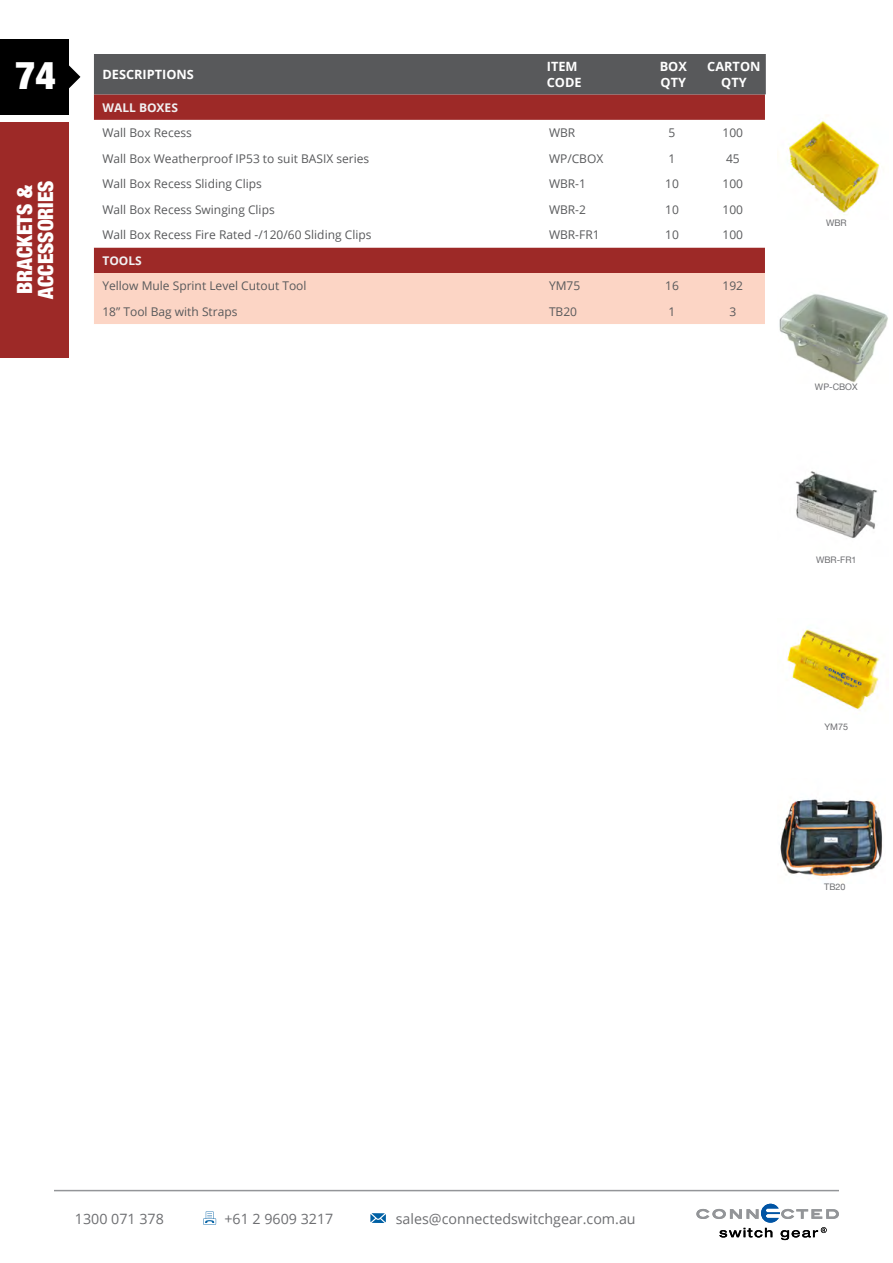
<style>
.page{position:relative;width:893px;height:1263px;background:#fff}
.page>*{position:absolute;margin:0;border:0;box-sizing:border-box;transform-origin:0 0}
.t1{font:900 condensed 39px "Helvetica Neue LT Com";color:#fff}
.t2{font:900 condensed 21px/21px "Helvetica Neue LT Com";color:#fff}
.t3{font:14.25px "Open Sans";color:#6d6e71}
.t4{font:700 12.75px/15.3px "Open Sans";color:#fff}
.t5{font:12px "Open Sans";color:#58595b}
.t6{font:700 12px "Open Sans";color:#f1f1f2}
.t7{font:9px "Helvetica Neue LT Com";color:#6d6e71}
</style>
<div class="page">
<hr style="left:54px;top:1190px;width:785px;height:1px;background:#939598">
<svg style="left:370px;top:1213px;width:16px;height:10px"></svg>
<svg style="left:203px;top:1211px;width:13px;height:13px"></svg>
<svg style="left:696px;top:1204px;width:143px;height:36px"></svg>
<div style="left:94px;top:94px;width:671px;height:179px;background:#9d2927"></div>
<svg style="left:94px;top:120px;width:671px;height:127px"></svg>
<div style="left:94px;top:273px;width:671px;height:51px;background:#fcd5c5"></div>
<div style="left:94px;top:54px;width:672px;height:40px;background:#58595b"></div>
<div style="left:0;top:122px;width:69px;height:235px;background:#9d2927"></div>
<div style="left:0;top:39px;width:69px;height:75px;background:#000"></div>
<svg style="left:69px;top:65px;width:11px;height:24px"></svg>
<img style="left:789px;top:121px;width:91px;height:94px">
<img style="left:795px;top:471px;width:83px;height:67px">
<img style="left:787px;top:629px;width:93px;height:82px">
<img style="left:779px;top:294px;width:109px;height:89px">
<img style="left:780px;top:799px;width:103px;height:78px">
<h1 class="t1" style="left:15px;top:51px;width:42px">74</h1>
<h2 class="t2" style="left:14px;top:299px;width:120px;rotate:-90deg">BRACKETS &amp;<br>ACCESSORIES</h2>
<p class="t4" style="left:102px;top:66px;width:93px">DESCRIPTIONS</p>
<p class="t4" style="left:547px;top:59px;width:36px">ITEM<br>CODE</p>
<p class="t4" style="left:660px;top:59px;width:29px">BOX<br>QTY</p>
<p class="t4" style="left:707px;top:59px;width:55px">CARTON</p>
<p class="t4" style="left:721px;top:74px;width:27px">QTY</p>
<p class="t6" style="left:102px;top:99px;width:77px">WALL BOXES</p>
<p class="t5" style="left:102px;top:125px;width:91px">Wall Box Recess</p>
<p class="t5" style="left:549px;top:125px;width:28px">WBR</p>
<p class="t5" style="left:669px;top:125px;width:8px">5</p>
<p class="t5" style="left:723px;top:125px;width:22px">100</p>
<p class="t5" style="left:102px;top:150px;width:268px">Wall Box Weatherproof IP53 to suit BASIX series</p>
<p class="t5" style="left:549px;top:150px;width:56px">WP/CBOX</p>
<p class="t5" style="left:669px;top:150px;width:8px">1</p>
<p class="t5" style="left:726px;top:150px;width:15px">45</p>
<p class="t5" style="left:102px;top:176px;width:161px">Wall Box Recess Sliding Clips</p>
<p class="t5" style="left:549px;top:176px;width:39px">WBR-1</p>
<p class="t5" style="left:665px;top:176px;width:15px">10</p>
<p class="t5" style="left:723px;top:176px;width:22px">100</p>
<p class="t5" style="left:102px;top:201px;width:174px">Wall Box Recess Swinging Clips</p>
<p class="t5" style="left:549px;top:201px;width:39px">WBR-2</p>
<p class="t5" style="left:665px;top:201px;width:15px">10</p>
<p class="t5" style="left:723px;top:201px;width:22px">100</p>
<p class="t5" style="left:102px;top:227px;width:271px">Wall Box Recess Fire Rated -/120/60 Sliding Clips</p>
<p class="t5" style="left:549px;top:227px;width:52px">WBR-FR1</p>
<p class="t5" style="left:665px;top:227px;width:15px">10</p>
<p class="t5" style="left:723px;top:227px;width:22px">100</p>
<p class="t6" style="left:102px;top:252px;width:41px">TOOLS</p>
<p class="t5" style="left:102px;top:278px;width:206px">Yellow Mule Sprint Level Cutout Tool</p>
<p class="t5" style="left:549px;top:278px;width:33px">YM75</p>
<p class="t5" style="left:665px;top:278px;width:15px">16</p>
<p class="t5" style="left:723px;top:278px;width:22px">192</p>
<p class="t5" style="left:102px;top:303px;width:137px">18” Tool Bag with Straps</p>
<p class="t5" style="left:549px;top:303px;width:30px">TB20</p>
<p class="t5" style="left:669px;top:303px;width:8px">1</p>
<p class="t5" style="left:729px;top:303px;width:8px">3</p>
<p class="t7" style="left:826px;top:217px;width:22px">WBR</p>
<p class="t7" style="left:815px;top:381px;width:44px">WP-CBOX</p>
<p class="t7" style="left:816px;top:554px;width:42px">WBR-FR1</p>
<p class="t7" style="left:824px;top:721px;width:25px">YM75</p>
<p class="t7" style="left:824px;top:881px;width:23px">TB20</p>
<p class="t3" style="left:75px;top:1209px;width:90px">1300 071 378</p>
<p class="t3" style="left:224px;top:1209px;width:110px">+61 2 9609 3217</p>
<p class="t3" style="left:396px;top:1209px;width:241px">sales@connectedswitchgear.com.au</p>
</div>
